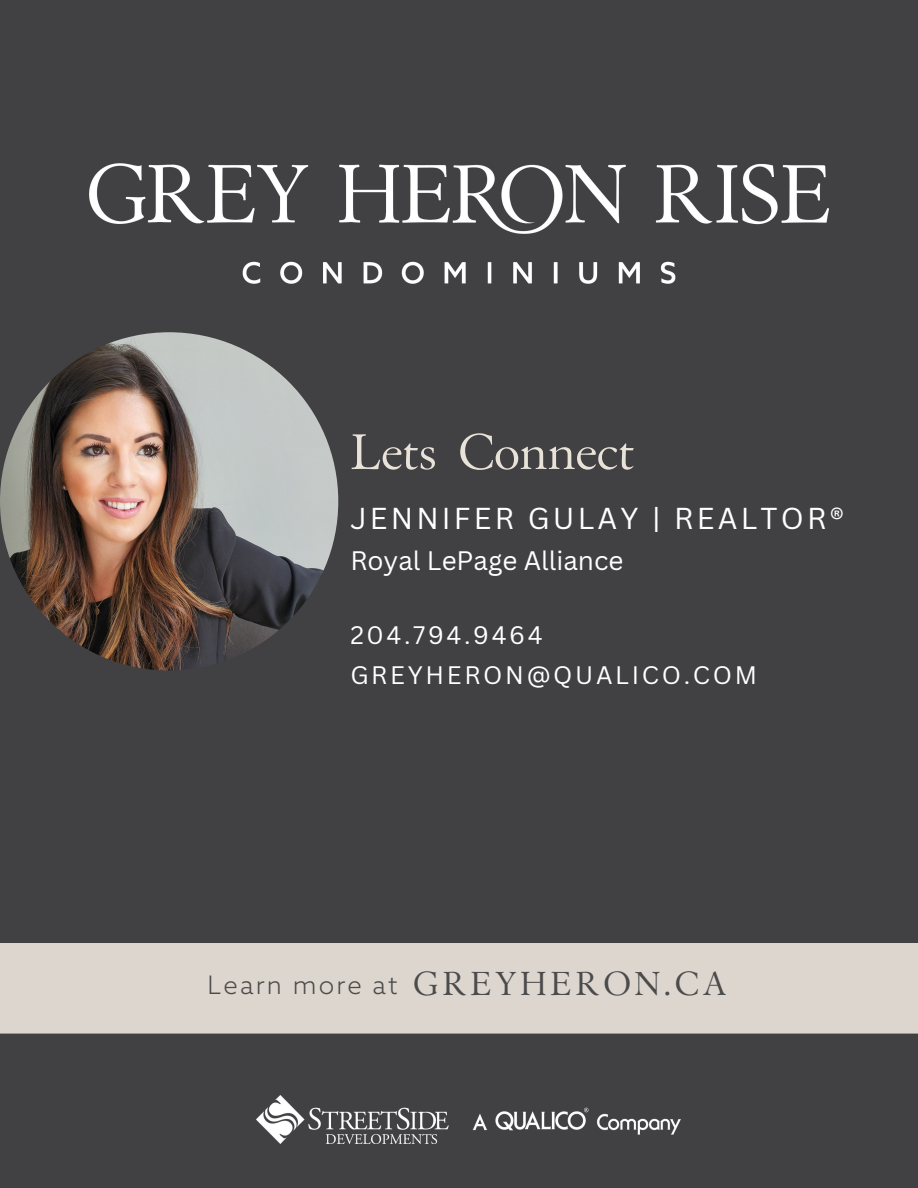
<style>
.page{position:relative;width:918px;height:1188px;background:#414042}
.page>*{position:absolute;margin:0;border:0;box-sizing:border-box;transform-origin:0 0}
.t1{font:54px "Augereau";color:#e9e2d9}
.t2{font:36px "Augereau";letter-spacing:.11em;color:#4b4b4b}
.t3{font:29.4px "Canva Sans";letter-spacing:.11em;color:#fff}
.t4{font:26.1px "Canva Sans";color:#fff}
.t5{font:300 25.5px "Azo Sans";letter-spacing:.085em;color:#4b4b4b}
.t6{font:24.6px "Canva Sans";letter-spacing:.11em;color:#fff}
</style>
<div class="page">
<img style="left:89px;top:163px;width:740px;height:121px">
<img style="left:256px;top:1095px;width:424px;height:49px">
<div style="left:0;top:943px;width:918px;height:91px;background:#ddd6ce"></div>
<img style="left:0;top:332px;width:338px;height:339px;border-radius:50%">
<p class="t1" style="left:350px;top:430px;width:286px">Lets Connect</p>
<p class="t3" style="left:350px;top:497px;width:495px">JENNIFER GULAY | REALTOR®</p>
<p class="t4" style="left:350px;top:542px;width:275px">Royal LePage Alliance</p>
<p class="t6" style="left:350px;top:618px;width:194px">204.794.9464</p>
<p class="t6" style="left:350px;top:658px;width:408px">GREYHERON@QUALICO.COM</p>
<p class="t5" style="left:207px;top:972px;width:192px">Learn more at</p>
<p class="t2" style="left:414px;top:970px;width:314px">GREYHERON.CA</p>
</div>
